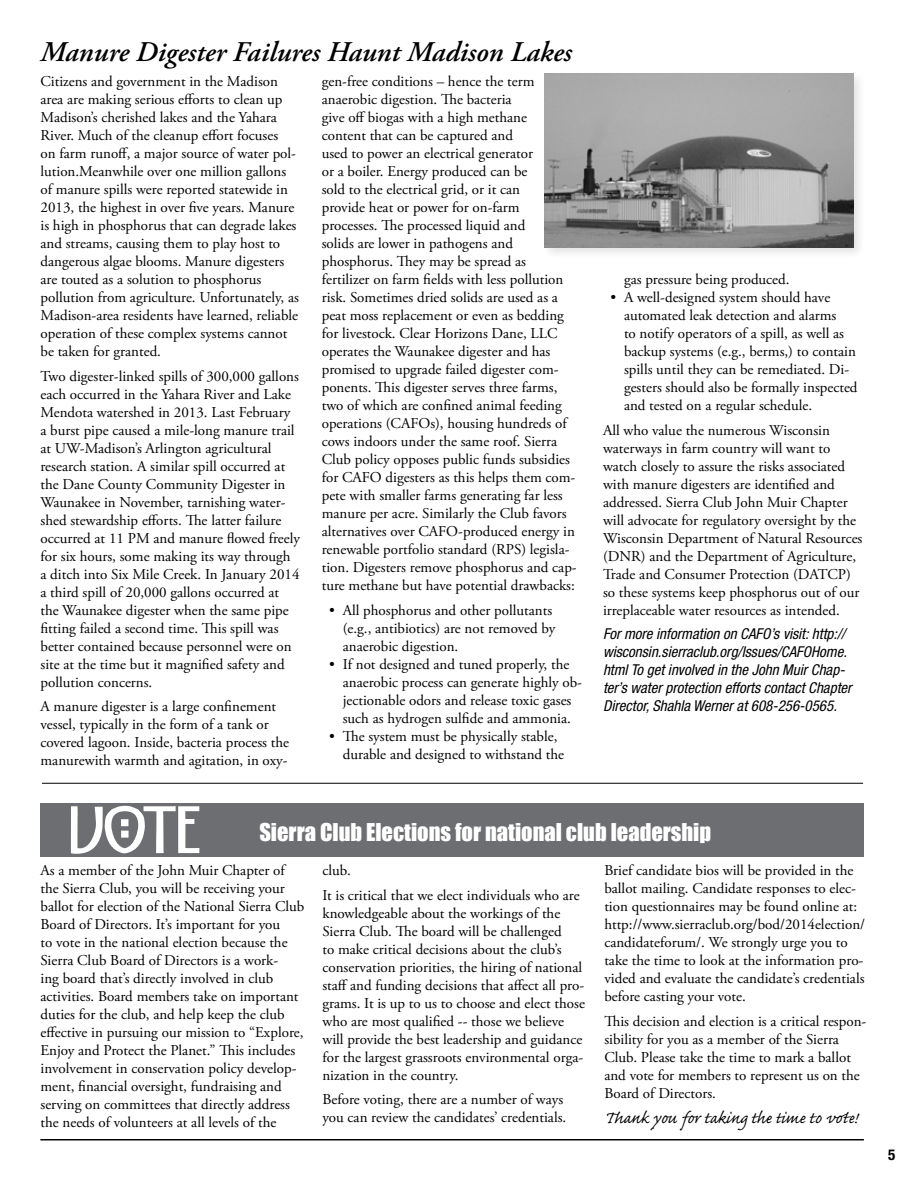
<style>
.page{position:relative;width:918px;height:1188px;background:#fff}
.page>*{position:absolute;margin:0;border:0;box-sizing:border-box;transform-origin:0 0}
.t1{font:58.5px "Chelsea Studio";color:#fff}
.t2{font:italic 600 28.5px "Adobe Garamond Pro";color:#000}
.t3{font:22.5px "Impact";color:#fff}
.t4{font:21px "Caflisch Script Pro";color:#000}
.t5{font:15px/18px "Adobe Garamond Pro";color:#000}
.t6{font:italic condensed 15px/18px "Helvetica Neue";color:#000}
.t7{font:700 condensed 15px "Helvetica Neue";color:#000}
</style>
<div class="page">
<hr style="left:40px;top:1139px;width:824px;height:1px;background:#000">
<div style="left:40px;top:803px;width:824px;height:54px;background:#6d6e71"></div>
<hr style="left:42px;top:783px;width:821px;height:1px;background:#000">
<div style="left:541px;top:70px;width:325px;height:191px;background:#000;opacity:.11"></div>
<img style="left:544px;top:73px;width:310px;height:175px">
<h2 class="t2" style="left:40px;top:36px;width:533px">Manure Digester Failures Haunt Madison Lakes</h2>
<p class="t5" style="left:40px;top:73px;width:260px">Citizens and government in the Madison area are making serious efforts to clean up Madison’s cherished lakes and the Yahara River. Much of the cleanup effort focuses<br>on farm runoff, a major source of water pol&shy;lution.Meanwhile over one million gallons of manure spills were reported statewide in 2013, the highest in over five years. Manure is high in phosphorus that can degrade lakes and streams, causing them to play host to dangerous algae blooms. Manure digesters are touted as a solution to phosphorus pollution from agriculture. Unfortunately, as Madison-area residents have learned, reliable operation of these complex systems cannot be taken for granted.</p>
<p class="t5" style="left:40px;top:367px;width:261px">Two digester-linked spills of 300,000 gallons each occurred in the Yahara River and Lake Mendota watershed in 2013. Last February a burst pipe caused a mile-long manure trail at UW-Madison’s Arlington agricultural research station. A similar spill occurred at the Dane County Community Digester in Waunakee in November, tarnishing water&shy;shed stewardship efforts. The latter failure occurred at 11 PM and manure flowed freely for six hours, some making its way through a ditch into Six Mile Creek. In January 2014 a third spill of 20,000 gallons occurred at the Waunakee digester when the same pipe fitting failed a second time. This spill was better contained because personnel were on site at the time but it magnified safety and pollution concerns.</p>
<p class="t5" style="left:40px;top:698px;width:250px">A manure digester is a large confinement vessel, typically in the form of a tank or covered lagoon. Inside, bacteria process the manurewith warmth and agitation, in oxy-</p>
<p class="t5" style="left:322px;top:73px;width:257px">gen-free conditions – hence the term anaerobic digestion. The bacteria<br>give off biogas with a high methane<br>content that can be captured and<br>used to power an electrical generator<br>or a boiler. Energy produced can be<br>sold to the electrical grid, or it can<br>provide heat or power for on-farm processes. The processed liquid and<br>solids are lower in pathogens and phosphorus. They may be spread as fertilizer on farm fields with less pollution risk. Sometimes dried solids are used as a peat moss replacement or even as bedding for livestock. Clear Horizons Dane, LLC operates the Waunakee digester and has promised to upgrade failed digester com&shy;ponents. This digester serves three farms, two of which are confined animal feeding operations (CAFOs), housing hundreds of cows indoors under the same roof. Sierra Club policy opposes public funds subsidies for CAFO digesters as this helps them com&shy;pete with smaller farms generating far less manure per acre. Similarly the Club favors alternatives over CAFO-produced energy in renewable portfolio standard (RPS) legisla&shy;tion. Digesters remove phosphorus and cap&shy;ture methane but have potential drawbacks:</p>
<p class="t5" style="left:343px;top:601px;width:214px;text-indent:-14px">• All phosphorus and other pollutants (e.g., antibiotics) are not removed by anaerobic digestion.</p>
<p class="t5" style="left:343px;top:655px;width:241px;text-indent:-14px">• If not designed and tuned properly, the anaerobic process can generate highly ob&shy;jectionable odors and release toxic gases such as hydrogen sulfide and ammonia.</p>
<p class="t5" style="left:343px;top:727px;width:223px;text-indent:-14px">• The system must be physically stable, durable and designed to withstand the</p>
<p class="t5" style="left:624px;top:271px;width:167px">gas pressure being produced.</p>
<p class="t5" style="left:624px;top:289px;width:235px;text-indent:-14px">• A well-designed system should have automated leak detection and alarms<br>to notify operators of a spill, as well as backup systems (e.g., berms,) to contain spills until they can be remediated. Di&shy;gesters should also be formally inspected and tested on a regular schedule.</p>
<p class="t5" style="left:603px;top:421px;width:261px">All who value the numerous Wisconsin waterways in farm country will want to watch closely to assure the risks associated with manure digesters are identified and addressed. Sierra Club John Muir Chapter will advocate for regulatory oversight by the Wisconsin Department of Natural Resources (DNR) and the Department of Agriculture, Trade and Consumer Protection (DATCP) so these systems keep phosphorus out of our irreplaceable water resources as intended.</p>
<p class="t6" style="left:603px;top:625px;width:250px">For more information on CAFO’s visit: http:// wisconsin.sierraclub.org/Issues/CAFOHome. html To get involved in the John Muir Chap&shy;ter’s water protection efforts contact Chapter Director, Shahla Werner at 608-256-0565.</p>
<h1 class="t1" style="left:70px;top:799px;width:133px">VOTE</h1>
<h3 class="t3" style="left:259px;top:815px;width:453px">Sierra Club Elections for national club leadership</h3>
<p class="t5" style="left:40px;top:862px;width:265px">As a member of the John Muir Chapter of the Sierra Club, you will be receiving your ballot for election of the National Sierra Club Board of Directors. It’s important for you<br>to vote in the national election because the Sierra Club Board of Directors is a work-<br>ing board that’s directly involved in club activities. Board members take on important duties for the club, and help keep the club effective in pursuing our mission to “Explore, Enjoy and Protect the Planet.” This includes involvement in conservation policy develop&shy;ment, financial oversight, fundraising and serving on committees that directly address the needs of volunteers at all levels of the</p>
<p class="t5" style="left:322px;top:858px;width:259px;line-height:24.8px">club.<br>It is critical that we elect individuals who are</p>
<p class="t5" style="left:322px;top:904px;width:264px">knowledgeable about the workings of the Sierra Club. The board will be challenged<br>to make critical decisions about the club’s conservation priorities, the hiring of national staff and funding decisions that affect all pro&shy;grams. It is up to us to choose and elect those who are most qualified -- those we believe will provide the best leadership and guidance for the largest grassroots environmental orga&shy;nization in the country.</p>
<p class="t5" style="left:322px;top:1091px;width:245px">Before voting, there are a number of ways you can review the candidates’ credentials.</p>
<p class="t5" style="left:604px;top:862px;width:262px">Brief candidate bios will be provided in the ballot mailing. Candidate responses to elec&shy;tion questionnaires may be found online at: http://www.sierraclub.org/bod/2014election/ candidateforum/. We strongly urge you to take the time to look at the information pro&shy;vided and evaluate the candidate’s credentials before casting your vote.</p>
<p class="t5" style="left:604px;top:1012px;width:264px">This decision and election is a critical respon&shy;sibility for you as a member of the Sierra Club. Please take the time to mark a ballot and vote for members to represent us on the Board of Directors.</p>
<h3 class="t4" style="left:604px;top:1107px;width:255px">Thank you for taking the time to vote!</h3>
<p class="t7" style="left:888px;top:1145px;width:9px">5</p>
</div>
